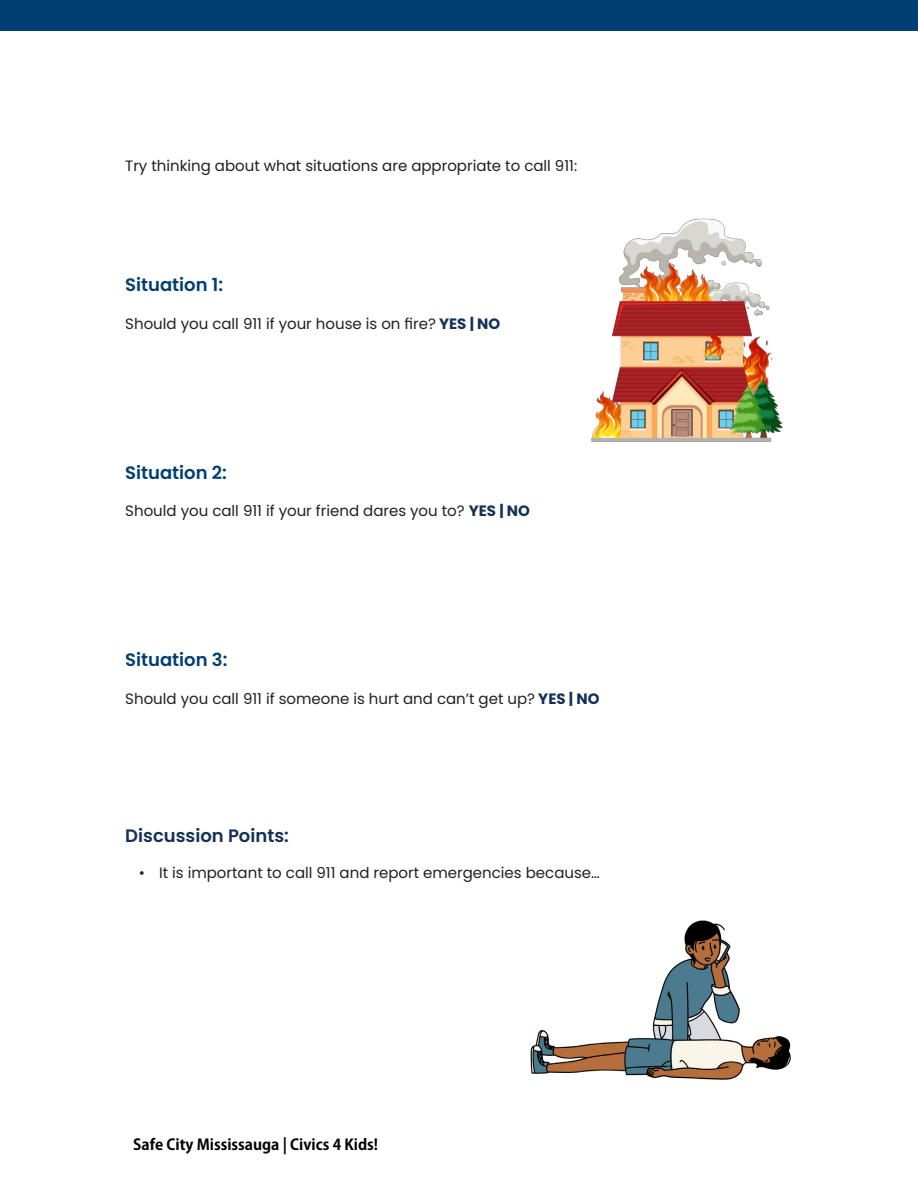
<style>
.page{position:relative;width:918px;height:1188px;background:#fff}
.page>*{position:absolute;margin:0;border:0;box-sizing:border-box;transform-origin:0 0}
.t1{font:600 18px "Poppins";color:#003f72}
.t2{font:600 18px "Poppins";color:#153056}
.t3{font:15px "Poppins";color:#231f20}
.t4{font:700 15px "Adobe Gothic Std";color:#000}
.s1{font-weight:700;color:#153056}
</style>
<div class="page">
<img style="left:591px;top:218px;width:192px;height:224px">
<div style="left:0;top:0;width:918px;height:30px;background:#003f72"></div>
<img style="left:530px;top:920px;width:261px;height:160px">
<p class="t3" style="left:125px;top:157px;width:453px">Try thinking about what situations are appropriate to call 911:</p>
<p class="t1" style="left:125px;top:275px;width:99px">Situation 1:</p>
<p class="t3" style="left:125px;top:315px;width:377px">Should you call 911 if your house is on fire? <span class="s1">YES | NO</span></p>
<p class="t1" style="left:125px;top:462px;width:103px">Situation 2:</p>
<p class="t3" style="left:125px;top:502px;width:406px">Should you call 911 if your friend dares you to? <span class="s1">YES | NO</span></p>
<p class="t1" style="left:125px;top:650px;width:104px">Situation 3:</p>
<p class="t3" style="left:125px;top:690px;width:476px">Should you call 911 if someone is hurt and can’t get up? <span class="s1">YES | NO</span></p>
<p class="t2" style="left:125px;top:826px;width:165px">Discussion Points:</p>
<p class="t3" style="left:139px;top:864px;width:463px">• It is important to call 911 and report emergencies because…</p>
<p class="t4" style="left:133px;top:1136px;width:246px">Safe City Mississauga | Civics 4 Kids!</p>
</div>
